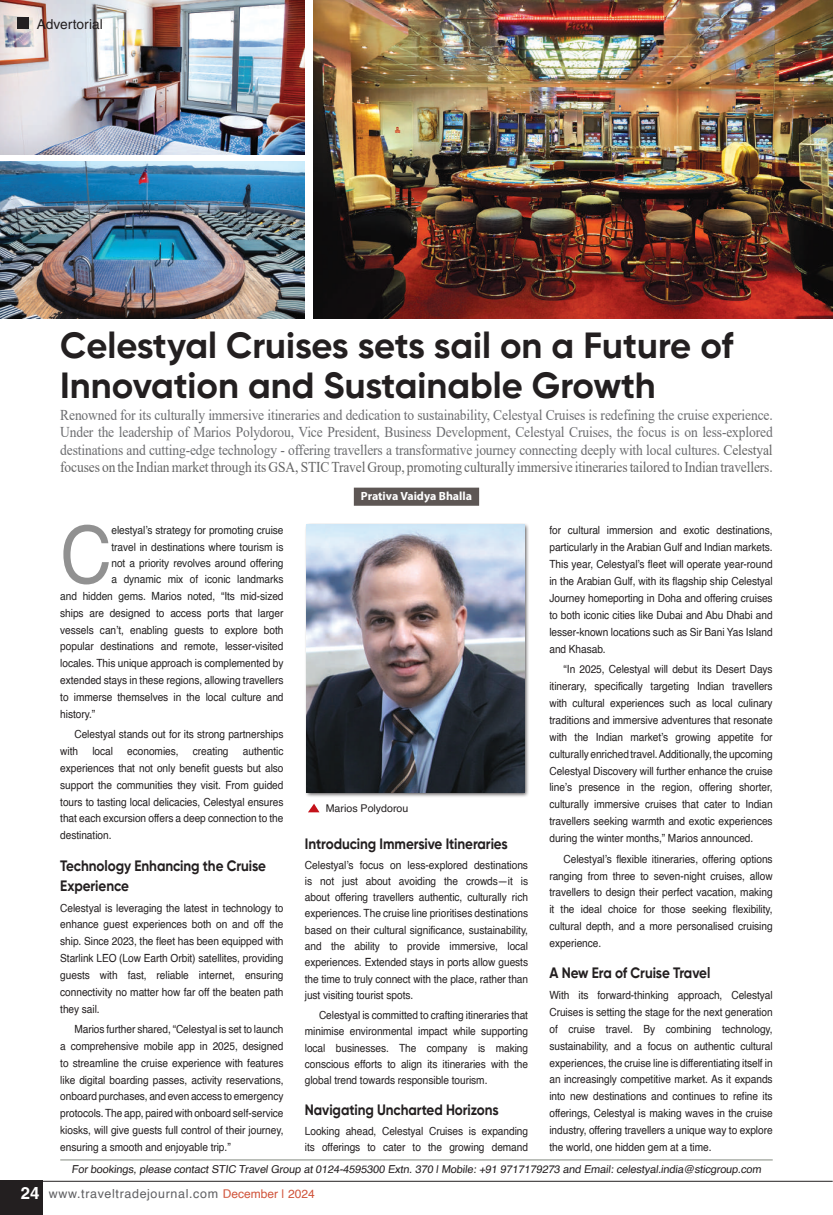
<style>
.page{position:relative;width:833px;height:1215px;background:#fff}
.page>*{position:absolute;margin:0;border:0;box-sizing:border-box;transform-origin:0 0}
.t1{font:79.25px "Helvetica";color:#919191;scale:.9 1}
.t2{font:700 36.25px/40px "Gilroy";color:#231f20}
.t3{font:15px/17.5px "Times New Roman";letter-spacing:-.01em;color:#6c6d70;text-align:justify;scale:.9 1}
.t4{font:700 15px/20.6px "Gilroy";letter-spacing:-.005em;color:#231f20;scale:.9 1}
.t5{font:13.75px "Helvetica CE";color:#231f20}
.t6{font:12.5px "Helvetica";letter-spacing:.05em;color:#5f5f62}
.t7{font:700 11.88px "Myriad Pro";color:#fff}
.t8{font:11.25px/16.9px "Helvetica";letter-spacing:-.005em;color:#231f20;text-align:justify;scale:.9 1}
.t9{font:11.25px/16.4px "Helvetica";letter-spacing:-.005em;color:#231f20;text-align:justify;scale:.91 1}
.t10{font:11.25px "Helvetica";letter-spacing:-.005em;color:#222;scale:.9 1}
.t11{font:11px "Helvetica";color:#231f20}
.t12{font:10.62px "Helvetica";color:#231f20}
.s1{color:#646464}
.s2{color:#231f20}
.s3{font-family:"Helvetica CE";font-weight:700;font-size:16.88px;color:#fff}
.s4{font-size:12px;color:#d0533a}
</style>
<div class="page">
<img style="left:313px;top:0;width:519px;height:319px">
<div style="left:0;top:1181px;width:43px;height:34px;background:#231f20"></div>
<hr style="left:0;top:1181px;width:832px;height:1px;background:#231f20">
<div style="left:354px;top:488px;width:125px;height:18px;background:#5d5654"></div>
<div style="left:304px;top:523px;width:226px;height:275px;background:#231f20;opacity:.75"></div>
<img style="left:306px;top:525px;width:218px;height:267px">
<svg style="left:308px;top:804px;width:11px;height:8px"></svg>
<hr style="left:60px;top:1160px;width:712px;height:1px;background:#83897f">
<img style="left:0;top:161px;width:305px;height:158px">
<img style="left:0;top:0;width:305px;height:154px">
<div style="left:18px;top:18px;width:11px;height:11px;background:#231f20"></div>
<p class="t5" style="left:37px;top:16px;width:68px">Advertorial</p>
<h2 class="t2" style="left:60px;top:325px;width:674px">Celestyal Cruises sets sail on a Future of<br>Innovation and Sustainable Growth</h2>
<p class="t3" style="left:60px;top:406px;width:793px">Renowned for its culturally immersive itineraries and dedication to sustainability, Celestyal Cruises is redefining the cruise experience.<br>Under the leadership of Marios Polydorou, Vice President, Business Development, Celestyal Cruises, the focus is on less-explored destinations and cutting-edge technology - offering travellers a transformative journey connecting deeply with local cultures. <span class="s1">Celestyal focuses on the Indian market through its GSA, STIC Travel Group, promoting culturally immersive itineraries tailored to Indian travellers.</span></p>
<p class="t7" style="left:361px;top:489px;width:113px">Prativa Vaidya Bhalla</p>
<h1 class="t1" style="left:60px;top:494px;width:59px">C</h1>
<p class="t10" style="left:111px;top:522px;width:193px">elestyal’s strategy for promoting cruise</p>
<p class="t8" style="left:549px;top:522px;width:249px">for cultural immersion and exotic destinations, particularly in the Arabian Gulf and Indian markets.<br>This year, Celestyal’s fleet will operate year-round in the Arabian Gulf, with its flagship ship Celestyal Journey homeporting in Doha and offering cruises to both iconic cities like Dubai and Abu Dhabi and lesser-known locations such as Sir Bani Yas Island and Khasab.</p>
<p class="t8" style="left:549px;top:661px;width:249px;text-indent:14px">“In 2025, Celestyal will debut its Desert Days itinerary, specifically targeting Indian travellers with cultural experiences such as local culinary traditions and immersive adventures that resonate with the Indian market’s growing appetite for culturally enriched travel. Additionally, the upcoming Celestyal Discovery will further enhance the cruise line’s presence in the region, offering shorter, culturally immersive cruises that cater to Indian travellers seeking warmth and exotic experiences during the winter months,” Marios announced.</p>
<p class="t8" style="left:549px;top:851px;width:249px;text-indent:14px">Celestyal’s flexible itineraries, offering options ranging from three to seven-night cruises, allow travellers to design their perfect vacation, making it the ideal choice for those seeking flexibility, cultural depth, and a more personalised cruising experience.</p>
<h3 class="t4" style="left:549px;top:963px;width:180px">A New Era of Cruise Travel</h3>
<p class="t8" style="left:549px;top:987px;width:249px">With its forward-thinking approach, Celestyal Cruises is setting the stage for the next generation of cruise travel. By combining technology, sustainability, and a focus on authentic cultural experiences, the cruise line is differentiating itself in an increasingly competitive market. As it expands into new destinations and continues to refine its offerings, Celestyal is making waves in the cruise industry, offering travellers a unique way to explore the world, one hidden gem at a time.</p>
<p class="t10" style="left:111px;top:538px;width:193px">travel in destinations where tourism is</p>
<p class="t10" style="left:111px;top:554px;width:193px">not a priority revolves around offering</p>
<p class="t10" style="left:111px;top:570px;width:193px">a dynamic mix of iconic landmarks</p>
<p class="t10" style="left:60px;top:587px;width:249px">and hidden gems. Marios noted, <span class="s2">“Its mid-sized</span></p>
<p class="t8" style="left:60px;top:605px;width:249px">ships are designed to access ports that larger</p>
<p class="t8" style="left:60px;top:622px;width:249px">vessels can’t, enabling guests to explore both</p>
<p class="t8" style="left:60px;top:638px;width:249px">popular destinations and remote, lesser-visited</p>
<p class="t8" style="left:60px;top:655px;width:249px">locales. This unique approach is complemented by</p>
<p class="t8" style="left:60px;top:672px;width:249px">extended stays in these regions, allowing travellers</p>
<p class="t8" style="left:60px;top:689px;width:249px">to immerse themselves in the local culture and</p>
<p class="t8" style="left:60px;top:706px;width:40px">history.”</p>
<p class="t8" style="left:60px;top:726px;width:249px;text-indent:14px">Celestyal stands out for its strong partnerships with</p>
<p class="t8" style="left:60px;top:743px;width:249px;text-indent:182px">authentic experiences that not only benefit guests but also support the communities they visit. From guided tours to tasting local delicacies, Celestyal ensures that each excursion offers a deep connection to the destination.</p>
<h3 class="t4" style="left:60px;top:855px;width:230px">Technology Enhancing the Cruise<br>Experience</h3>
<p class="t8" style="left:60px;top:900px;width:249px">Celestyal is leveraging the latest in technology to enhance guest experiences both on and off the ship. Since 2023, the fleet has been equipped with Starlink LEO (Low Earth Orbit) satellites, providing guests with fast, reliable internet, ensuring connectivity no matter how far off the beaten path they sail.</p>
<p class="t8" style="left:60px;top:1021px;width:249px;text-indent:14px">Marios further shared, “Celestyal is set to launch a comprehensive mobile app in 2025, designed to streamline the cruise experience with features like digital boarding passes, activity reservations, onboard purchases, and even access to emergency protocols. The app, paired with onboard self-service kiosks, will give guests full control of their journey, ensuring a smooth and enjoyable trip.”</p>
<p class="t8" style="left:92px;top:743px;width:24px">local</p>
<p class="t8" style="left:127px;top:743px;width:59px">economies,</p>
<p class="t8" style="left:193px;top:743px;width:41px">creating</p>
<p class="t12" style="left:326px;top:800px;width:84px">Marios Polydorou</p>
<h3 class="t4" style="left:305px;top:833px;width:227px">Introducing Immersive Itineraries</h3>
<p class="t9" style="left:305px;top:857px;width:247px">Celestyal’s focus on less-explored destinations is not just about avoiding the crowds—it is about offering travellers authentic, culturally rich experiences. The cruise line prioritises destinations based on their cultural significance, sustainability, and the ability to provide immersive, local experiences. Extended stays in ports allow guests the time to truly connect with the place, rather than just visiting tourist spots.</p>
<p class="t8" style="left:305px;top:1007px;width:249px;line-height:16.4px;text-indent:14px">Celestyal is committed to crafting itineraries that minimise environmental impact while supporting local businesses. The company is making conscious efforts to align its itineraries with the global trend towards responsible tourism.</p>
<h3 class="t4" style="left:305px;top:1099px;width:217px">Navigating Uncharted Horizons</h3>
<p class="t8" style="left:305px;top:1123px;width:249px;line-height:16.4px">Looking ahead, Celestyal Cruises is expanding its offerings to cater to the growing demand</p>
<p class="t11" style="left:72px;top:1161px;width:693px">For bookings, please contact STIC Travel Group at 0124-4595300 Extn. 370 | Mobile: +91 9717179273 and Email: celestyal.india@sticgroup.com</p>
<p class="t6" style="left:21px;top:1184px;width:295px"><span class="s3">24</span> www.traveltradejournal.com <span class="s4">December | 2024</span></p>
</div>
